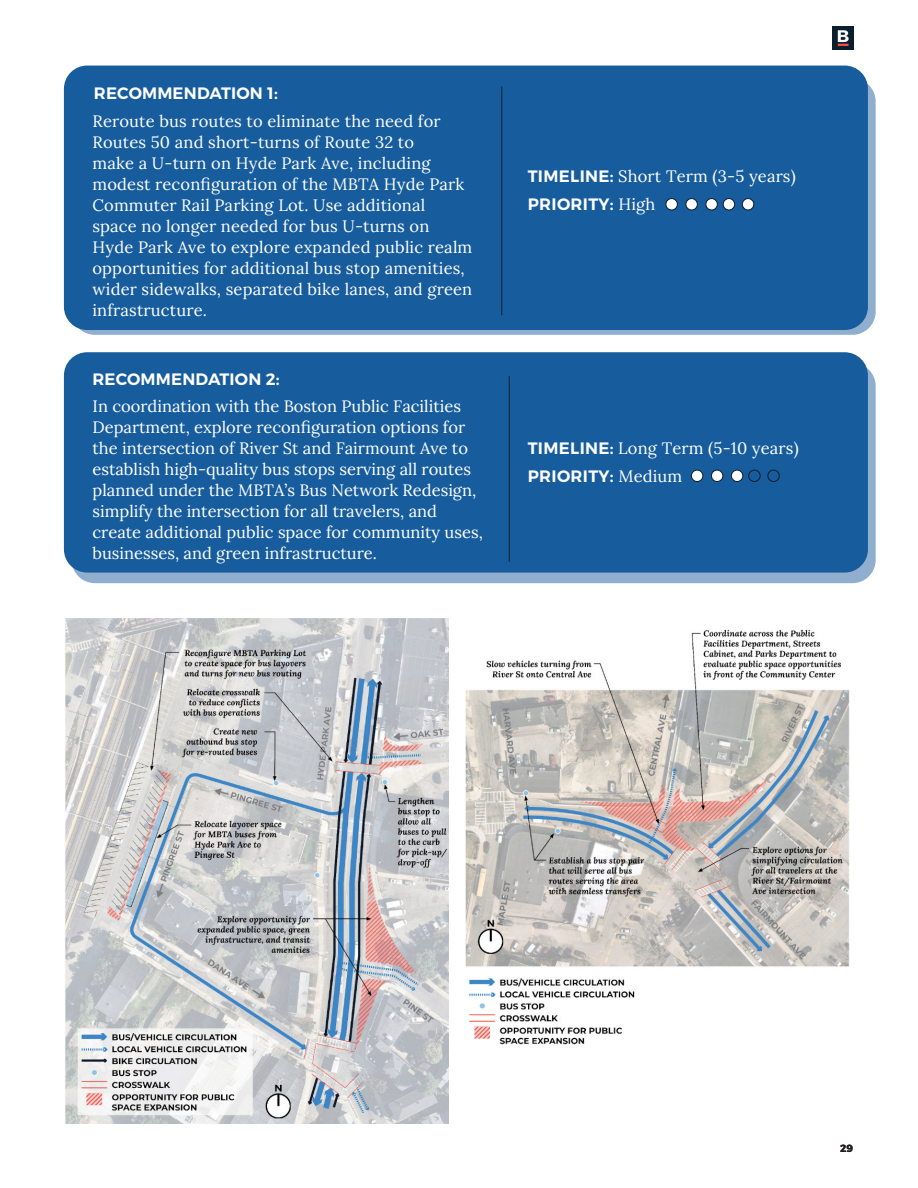
<style>
.page{position:relative;width:918px;height:1188px;background:#fff}
.page>*{position:absolute;margin:0;border:0;box-sizing:border-box;transform-origin:0 0}
.Bullet_list{font:16.5px/21px "Lora";letter-spacing:.01em;color:#fff}
.Small_body_text{font:600 16.5px "Montserrat";letter-spacing:.01em;color:#fff}
.Bullet_list-2{font:600 16.5px "Montserrat";letter-spacing:.02em;color:#fff}
.t1{font:700 10.5px "Montserrat";color:#231f20}
.s1{font-family:"Montserrat";font-weight:600}
.s2{font-family:"Lora";font-weight:400}
</style>
<div class="page">
<img style="left:833px;top:26px;width:20px;height:24px">
<img style="left:65px;top:618px;width:383px;height:505px">
<img style="left:465px;top:629px;width:385px;height:416px">
<div style="left:72px;top:78px;width:804px;height:257px;background:#90afce;border-radius:23px"></div>
<div style="left:72px;top:363px;width:804px;height:220px;background:#90afce;border-radius:23px"></div>
<div style="left:64px;top:66px;width:804px;height:264px;background:#175d9e;border-radius:23px"></div>
<div style="left:64px;top:352px;width:804px;height:221px;background:#175d9e;border-radius:23px"></div>
<hr style="left:501px;top:86px;width:1px;height:229px;background:#0c1d2c">
<hr style="left:509px;top:376px;width:1px;height:186px;background:#0c1d2c">
<div style="left:666px;top:199px;width:11px;height:11px;background:#fff;border-radius:50%"></div>
<div style="left:666px;top:198px;width:12px;height:12px;border:1px solid #0c1d2c;border-radius:50%"></div>
<div style="left:691px;top:470px;width:12px;height:12px;background:#fff;border-radius:50%"></div>
<div style="left:691px;top:470px;width:12px;height:12px;border:1px solid #0c1d2c;border-radius:50%"></div>
<div style="left:686px;top:199px;width:11px;height:11px;background:#fff;border-radius:50%"></div>
<div style="left:686px;top:198px;width:12px;height:12px;border:1px solid #0c1d2c;border-radius:50%"></div>
<div style="left:711px;top:470px;width:12px;height:12px;background:#fff;border-radius:50%"></div>
<div style="left:711px;top:470px;width:12px;height:12px;border:1px solid #0c1d2c;border-radius:50%"></div>
<div style="left:706px;top:199px;width:11px;height:11px;background:#fff;border-radius:50%"></div>
<div style="left:706px;top:198px;width:12px;height:12px;border:1px solid #0c1d2c;border-radius:50%"></div>
<div style="left:731px;top:470px;width:12px;height:12px;background:#fff;border-radius:50%"></div>
<div style="left:731px;top:470px;width:12px;height:12px;border:1px solid #0c1d2c;border-radius:50%"></div>
<div style="left:723px;top:199px;width:12px;height:11px;background:#fff;border-radius:50%"></div>
<div style="left:723px;top:198px;width:12px;height:12px;border:1px solid #0c1d2c;border-radius:50%"></div>
<div style="left:748px;top:470px;width:13px;height:12px;border:1px solid #0c1d2c;border-radius:50%"></div>
<div style="left:742px;top:199px;width:12px;height:11px;background:#fff;border-radius:50%"></div>
<div style="left:742px;top:198px;width:12px;height:12px;border:1px solid #0c1d2c;border-radius:50%"></div>
<div style="left:767px;top:470px;width:13px;height:12px;border:1px solid #0c1d2c;border-radius:50%"></div>
<p class="Small_body_text" style="left:94px;top:83px;width:185px">RECOMMENDATION 1:</p>
<p class="Bullet_list" style="left:92px;top:109px;width:381px">Reroute bus routes to eliminate the need for Routes 50 and short-turns of Route 32 to<br>make a U-turn on Hyde Park Ave, including modest reconfiguration of the MBTA Hyde Park Commuter Rail Parking Lot. Use additional space no longer needed for bus U-turns on Hyde Park Ave to explore expanded public realm opportunities for additional bus stop amenities, wider sidewalks, separated bike lanes, and green infrastructure.</p>
<p class="Small_body_text" style="left:92px;top:369px;width:189px">RECOMMENDATION 2:</p>
<p class="Bullet_list" style="left:92px;top:394px;width:392px">In coordination with the Boston Public Facilities Department, explore reconfiguration options for the intersection of River St and Fairmount Ave to establish high-quality bus stops serving all routes planned under the MBTA’s Bus Network Redesign, simplify the intersection for all travelers, and create additional public space for community uses, businesses, and green infrastructure.</p>
<p class="Bullet_list" style="left:528px;top:165px;width:270px"><span class="s1">TIMELINE:</span> Short Term (3-5 years)</p>
<p class="Bullet_list-2" style="left:528px;top:194px;width:129px">PRIORITY: <span class="s2">High</span></p>
<p class="Bullet_list" style="left:528px;top:436px;width:273px"><span class="s1">TIMELINE:</span> Long Term (5-10 years)</p>
<p class="Bullet_list-2" style="left:528px;top:465px;width:156px">PRIORITY: <span class="s2">Medium</span></p>
<p class="t1" style="left:840px;top:1142px;width:14px">29</p>
</div>
